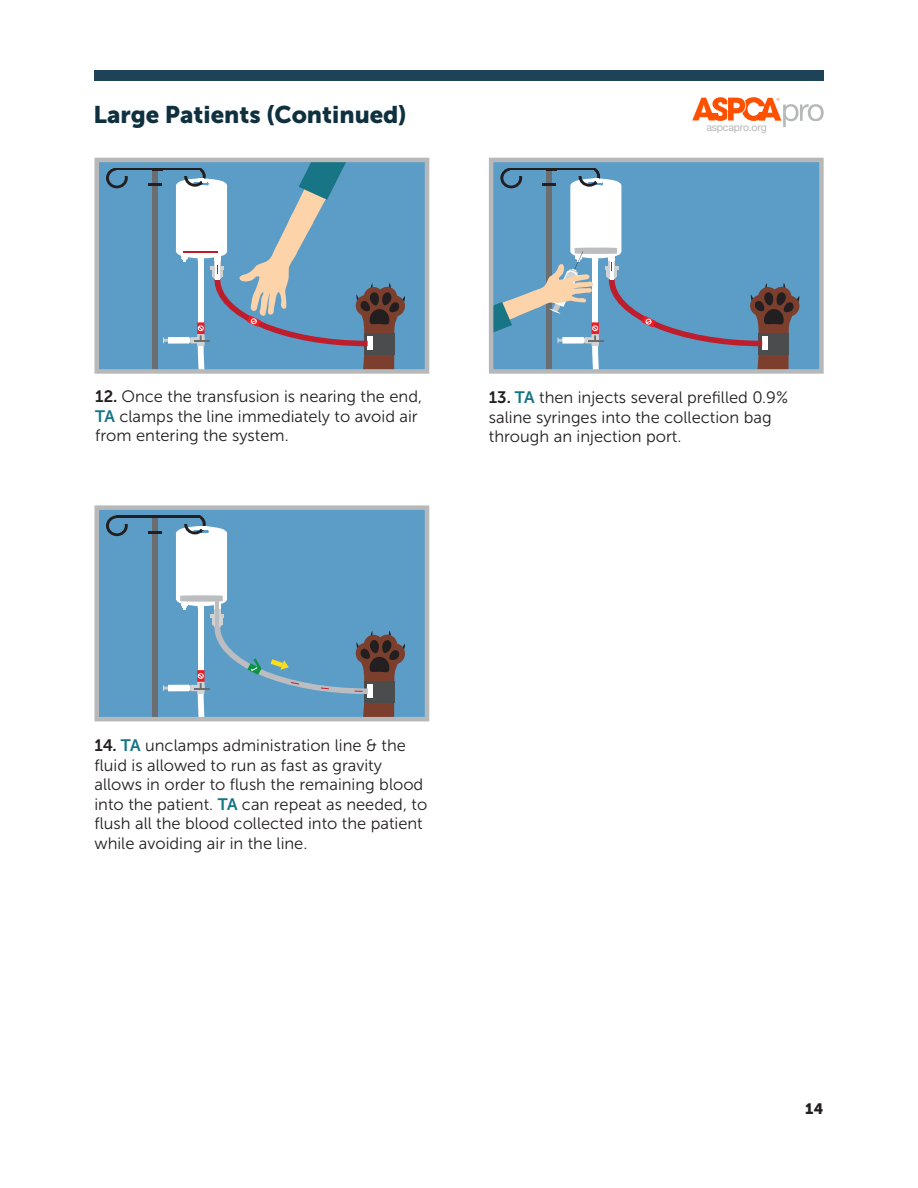
<style>
.page{position:relative;width:918px;height:1188px;background:#fff}
.page>*{position:absolute;margin:0;border:0;box-sizing:border-box;transform-origin:0 0}
.ChapterSubheadsMuseo{font:24px "Museo Sans 900";color:#0f303f}
.JobNumberedItems_Sub{font:16.5px/19.5px "Museo Sans 300";color:#231f20}
.t1{font:15px "Museo Sans 900";color:#231f20}
.t2{font:10.5px "Helvetica Neue";letter-spacing:-.02em;color:#b6b8b9}
.s1{font-family:"Museo Sans 700"}
.s2{font-family:"Museo Sans 700";color:#147584}
</style>
<div class="page">
<div style="left:94px;top:70px;width:730px;height:11px;background:#1e4359"></div>
<svg style="left:692px;top:97px;width:132px;height:30px"></svg>
<div style="left:491px;top:160px;width:330px;height:211px;background:#5c9dc7"></div>
<div style="left:546px;top:171px;width:6px;height:200px;background:#6c6d70"></div>
<div style="left:500px;top:168px;width:22px;height:20px;border:3px solid #231f20;border-radius:50%"></div>
<div style="left:579px;top:166px;width:21px;height:21px;border:3px solid #231f20;border-radius:50%"></div>
<hr style="left:511px;top:168px;width:83px;height:3px;background:#231f20">
<hr style="left:506px;top:164px;width:95px;height:4px;background:#5c9dc7">
<div style="left:557px;top:171px;width:37px;height:5px;background:#5c9dc7"></div>
<div style="left:511px;top:171px;width:35px;height:5px;background:#5c9dc7"></div>
<svg style="left:494px;top:177px;width:306px;height:192px"></svg>
<div style="left:489px;top:158px;width:335px;height:216px;border:4px solid #b6b8b9"></div>
<div style="left:97px;top:508px;width:330px;height:211px;background:#5c9dc7"></div>
<div style="left:152px;top:518px;width:6px;height:201px;background:#6c6d70"></div>
<div style="left:106px;top:515px;width:22px;height:21px;border:3px solid #231f20;border-radius:50%"></div>
<div style="left:184px;top:514px;width:22px;height:20px;border:3px solid #231f20;border-radius:50%"></div>
<hr style="left:116px;top:515px;width:84px;height:3px;background:#231f20">
<hr style="left:112px;top:512px;width:95px;height:3px;background:#5c9dc7">
<div style="left:163px;top:518px;width:37px;height:6px;background:#5c9dc7"></div>
<div style="left:116px;top:518px;width:36px;height:6px;background:#5c9dc7"></div>
<hr style="left:148px;top:531px;width:14px;height:3px;background:#231f20">
<div style="left:198px;top:607px;width:6px;height:77px;background:#fff"></div>
<div style="left:168px;top:685px;width:20px;height:6px;background:#fff"></div>
<svg style="left:163px;top:685px;width:5px;height:6px"></svg>
<div style="left:212px;top:618px;width:11px;height:6px;background:#d1d2d4"></div>
<hr style="left:211px;top:614px;width:13px;height:4px;background:#d1d2d4">
<svg style="left:176px;top:525px;width:51px;height:89px;background:#e6edf1"></svg>
<hr style="left:215px;top:600px;width:4px;height:27px;background:#bcbdc0">
<svg style="left:184px;top:624px;width:221px;height:92px"></svg>
<div style="left:94px;top:505px;width:335px;height:216px;border:4px solid #b6b8b9"></div>
<div style="left:97px;top:160px;width:330px;height:211px;background:#5c9dc7"></div>
<div style="left:152px;top:171px;width:6px;height:200px;background:#6c6d70"></div>
<div style="left:106px;top:168px;width:22px;height:20px;border:3px solid #231f20;border-radius:50%"></div>
<hr style="left:116px;top:168px;width:84px;height:3px;background:#231f20">
<div style="left:116px;top:171px;width:36px;height:5px;background:#5c9dc7"></div>
<hr style="left:148px;top:183px;width:14px;height:3px;background:#231f20">
<div style="left:168px;top:337px;width:20px;height:7px;background:#fff"></div>
<svg style="left:163px;top:337px;width:6px;height:7px"></svg>
<svg style="left:175px;top:163px;width:230px;height:206px"></svg>
<div style="left:94px;top:158px;width:335px;height:216px;border:4px solid #b6b8b9"></div>
<p class="ChapterSubheadsMuseo" style="left:94px;top:101px;width:315px">Large Patients (Continued)</p>
<p class="t2" style="left:706px;top:120px;width:62px">aspcapro.org</p>
<p class="JobNumberedItems_Sub" style="left:95px;top:387px;width:328px"><span class="s1">12.</span> Once the transfusion is nearing the end,<br><span class="s2">TA</span> clamps the line immediately to avoid air from entering the system.</p>
<p class="JobNumberedItems_Sub" style="left:489px;top:388px;width:301px"><span class="s1">13.</span> <span class="s2">TA</span> then injects several prefilled 0.9% saline syringes into the collection bag through an injection port.</p>
<p class="JobNumberedItems_Sub" style="left:94px;top:736px;width:334px"><span class="s1">14.</span> <span class="s2">TA</span> unclamps administration line &amp; the fluid is allowed to run as fast as gravity allows in order to flush the remaining blood into the patient. <span class="s2">TA</span> can repeat as needed, to flush all the blood collected into the patient while avoiding air in the line.</p>
<p class="t1" style="left:805px;top:1100px;width:20px">14</p>
</div>
